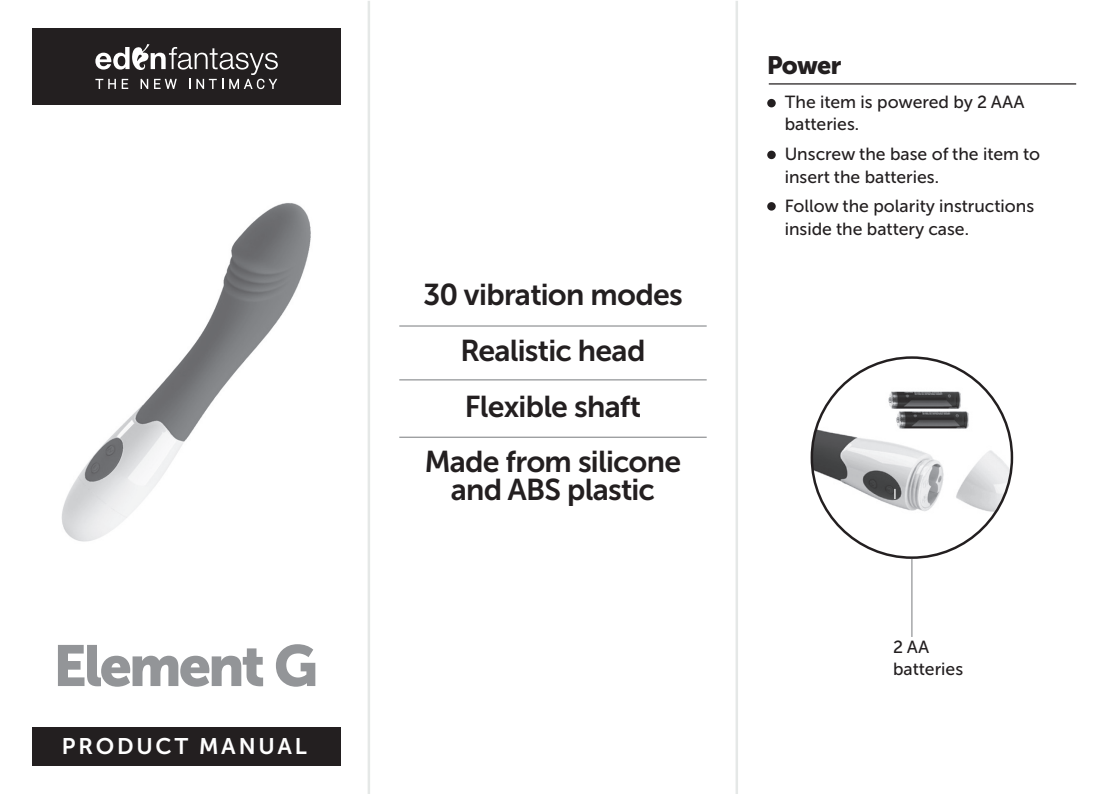
<style>
.page{position:relative;width:1106px;height:794px;background:#fff}
.page>*{position:absolute;margin:0;border:0;box-sizing:border-box;transform-origin:0 0}
.t1{font:57.5px "Museo Sans Cyrl 900";letter-spacing:-.05em;color:#939598}
.t2{font:30px/55.8px "Museo Sans Cyrl 700";letter-spacing:-.025em;color:#231f20;text-align:center}
.t3{font:25px "Museo Sans Cyrl 900";letter-spacing:-.035em;color:#231f20}
.t4{font:22.5px "Museo Sans Cyrl 700";letter-spacing:.125em;color:#fff}
.t5{font:17.5px/22.5px "Museo Sans Cyrl 500";color:#231f20}
</style>
<div class="page">
<div style="left:32px;top:726px;width:309px;height:39px;background:#231f20"></div>
<div style="left:32px;top:28px;width:309px;height:77px;background:#231f20"></div>
<img style="left:61px;top:203px;width:250px;height:339px">
<img style="left:811px;top:357px;width:201px;height:200px;border-radius:100px">
<svg style="left:95px;top:44px;width:183px;height:45px"></svg>
<hr style="left:399px;top:325px;width:307px;height:2px;background:#939598">
<hr style="left:399px;top:379px;width:307px;height:1px;background:#939598">
<hr style="left:399px;top:436px;width:307px;height:2px;background:#939598">
<hr style="left:768px;top:83px;width:308px;height:2px;background:#231f20">
<div style="left:767px;top:151px;width:8px;height:8px;background:#231f20;border-radius:50%"></div>
<div style="left:767px;top:202px;width:8px;height:9px;background:#231f20;border-radius:50%"></div>
<div style="left:767px;top:99px;width:8px;height:8px;background:#231f20;border-radius:50%"></div>
<hr style="left:911px;top:559px;width:1px;height:78px;background:#939598">
<hr style="left:367px;top:1px;width:3px;height:793px;background:#e5e8e7">
<hr style="left:735px;top:1px;width:3px;height:793px;background:#e5e8e7">
<h1 class="t1" style="left:54px;top:633px;width:266px">Element G</h1>
<p class="t4" style="left:62px;top:734px;width:246px">PRODUCT MANUAL</p>
<h2 class="t2" style="left:423px;top:267px;width:261px">30 vibration modes<br>Realistic head<br>Flexible shaft<br>Made from silicone</h2>
<h2 class="t2" style="left:451px;top:462px;width:206px">and ABS plastic</h2>
<h3 class="t3" style="left:767px;top:51px;width:76px">Power</h3>
<p class="t5" style="left:784px;top:91px;width:241px">The item is powered by 2 AAA batteries.</p>
<p class="t5" style="left:784px;top:143px;width:257px">Unscrew the base of the item to insert the batteries.</p>
<p class="t5" style="left:784px;top:195px;width:251px">Follow the polarity instructions inside the battery case.</p>
<p class="t5" style="left:893px;top:636px;width:72px">2 AA batteries</p>
</div>
